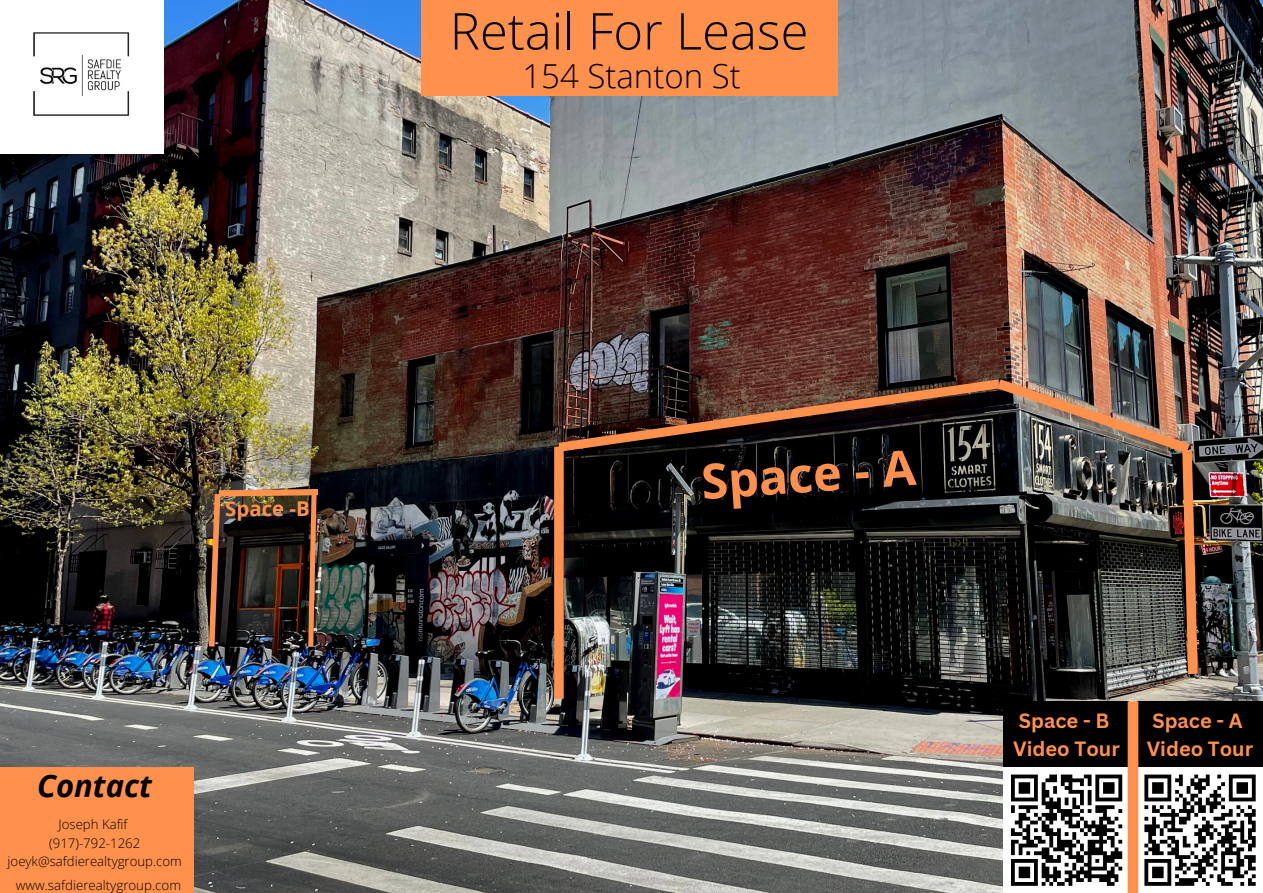
<style>
.page{position:relative;width:1263px;height:893px;background:#fff}
.page>*{position:absolute;margin:0;border:0;box-sizing:border-box;transform-origin:0 0}
.t1{font:300 50.78px "Open Sans";color:#000}
.t2{font:700 48.6px "Open Sans";color:#ff914d}
.t3{font:300 33px "Open Sans";color:#000}
.t4{font:italic 700 31.05px "Open Sans";color:#000}
.t5{font:700 20.4px "Open Sans";color:#ff914d}
.t6{font:700 20.02px/27.8px "Canva Sans";color:#ff914d}
.t7{font:300 13.27px "Open Sans";color:#000}
.t8{font:300 13.2px/18.4px "Open Sans";color:#000;text-align:center}
</style>
<div class="page">
<img style="left:0;top:0;width:1263px;height:893px">
<div style="left:554px;top:447px;width:10px;height:252px;background:#ff914d"></div>
<img style="left:549px;top:372px;width:654px;height:312px">
<img style="left:206px;top:484px;width:118px;height:168px">
<img style="left:0;top:0;width:163px;height:153px">
<div style="left:421px;top:0;width:416px;height:96px;background:#ff914d"></div>
<div style="left:0;top:767px;width:194px;height:126px;background:#ff914d"></div>
<div style="left:1137px;top:767px;width:126px;height:126px;background:#fff"></div>
<svg style="left:1144px;top:774px;width:112px;height:112px"></svg>
<div style="left:1137px;top:701px;width:125px;height:66px;background:#000"></div>
<div style="left:1003px;top:767px;width:127px;height:126px;background:#fff"></div>
<svg style="left:1011px;top:774px;width:112px;height:112px"></svg>
<div style="left:1003px;top:701px;width:126px;height:66px;background:#000"></div>
<div style="left:1128px;top:701px;width:10px;height:192px;background:#ff914d"></div>
<h3 class="t5" style="left:225px;top:494px;width:86px">Space -B</h3>
<h3 class="t4" style="left:37px;top:764px;width:116px">Contact</h3>
<p class="t8" style="left:8px;top:815px;width:176px">Joseph Kafif<br>(917)-792-1262 joeyk@safdierealtygroup.com</p>
<p class="t7" style="left:16px;top:876px;width:167px">www.safdierealtygroup.com</p>
<h1 class="t1" style="left:450px;top:-5px;width:360px">Retail For Lease</h1>
<h3 class="t3" style="left:522px;top:53px;width:220px">154 Stanton St</h3>
<h2 class="t2" style="left:699px;top:447px;width:216px;rotate:-4deg">Space - A</h2>
<h3 class="t6" style="left:1013px;top:706px;width:108px">Space - B<br>Video Tour</h3>
<h3 class="t6" style="left:1147px;top:706px;width:108px">Space - A<br>Video Tour</h3>
</div>
